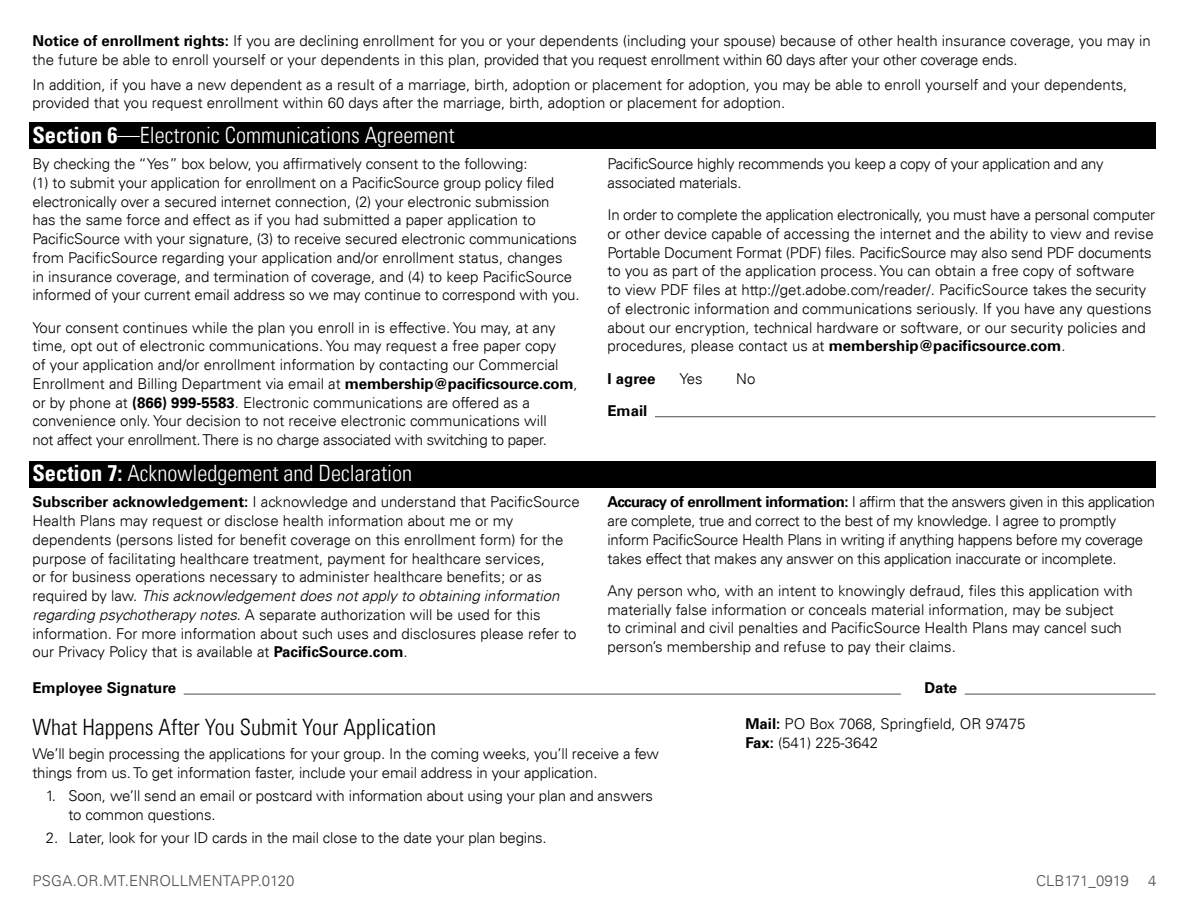
<style>
.page{position:relative;width:1188px;height:918px;background:#fff}
.page>*{position:absolute;margin:0;border:0;box-sizing:border-box;transform-origin:0 0}
.t1{font:300 condensed 22.5px "Univers LT";color:#fff}
.t2{font:300 condensed 22.5px "Univers LT";color:#000}
.t3{font:300 15px/18.8px "Univers LT";color:#000}
.t4{font:300 15px/18.8px "Univers LT";letter-spacing:-.02em;color:#000}
.t5{font:300 15px "Univers LT";letter-spacing:.005em;color:#4d4d4f}
.t6{font:700 15px "Univers LT";color:#000}
.s1{font-weight:700}
.s2{font-style:italic}
</style>
<div class="page">
<div style="left:29px;top:461px;width:1127px;height:27px;background:#000"></div>
<div style="left:29px;top:122px;width:1127px;height:27px;background:#000"></div>
<hr style="left:655px;top:416px;width:501px;height:1px;background:#4d4d4f">
<hr style="left:184px;top:694px;width:717px;height:1px;background:#4d4d4f">
<hr style="left:965px;top:694px;width:191px;height:1px;background:#4d4d4f">
<p class="t3" style="left:32px;top:32px;width:1120px"><span class="s1">Notice of enrollment rights:</span> If you are declining enrollment for you or your dependents (including your spouse) because of other health insurance coverage, you may in the future be able to enroll yourself or your dependents in this plan, provided that you request enrollment within 60 days after your other coverage ends.</p>
<p class="t3" style="left:32px;top:75px;width:1097px">In addition, if you have a new dependent as a result of a marriage, birth, adoption or placement for adoption, you may be able to enroll yourself and your dependents, provided that you request enrollment within 60 days after the marriage, birth, adoption or placement for adoption.</p>
<h1 class="t1" style="left:32px;top:122px;width:424px"><span class="s1">Section 6</span>—Electronic Communications Agreement</h1>
<p class="t3" style="left:32px;top:155px;width:549px">By checking the “Yes” box below, you affirmatively consent to the following:<br>(1) to submit your application for enrollment on a PacificSource group policy filed electronically over a secured internet connection, (2) your electronic submission<br>has the same force and effect as if you had submitted a paper application to PacificSource with your signature, (3) to receive secured electronic communications from PacificSource regarding your application and/or enrollment status, changes<br>in insurance coverage, and termination of coverage, and (4) to keep PacificSource informed of your current email address so we may continue to correspond with you.</p>
<p class="t3" style="left:32px;top:318px;width:547px">Your consent continues while the plan you enroll in is effective. You may, at any time, opt out of electronic communications. You may request a free paper copy<br>of your application and/or enrollment information by contacting our Commercial Enrollment and Billing Department via email at <span class="s1">membership@pacificsource.com</span>, or by phone at <span class="s1">(866) 999-5583</span>. Electronic communications are offered as a convenience only. Your decision to not receive electronic communications will<br>not affect your enrollment. There is no charge associated with switching to paper.</p>
<p class="t4" style="left:608px;top:155px;width:498px">PacificSource highly recommends you keep a copy of your application and any associated materials.</p>
<p class="t3" style="left:608px;top:206px;width:549px">In order to complete the application electronically, you must have a personal computer or other device capable of accessing the internet and the ability to view and revise Portable Document Format (PDF) files. PacificSource may also send PDF documents to you as part of the application process. You can obtain a free copy of software<br>to view PDF files at http://get.adobe.com/reader/. PacificSource takes the security of electronic information and communications seriously. If you have any questions about our encryption, technical hardware or software, or our security policies and procedures, please contact us at <span class="s1">membership@pacificsource.com</span>.</p>
<p class="t6" style="left:608px;top:370px;width:49px">I agree</p>
<p class="t3" style="left:680px;top:369px;width:24px">Yes</p>
<p class="t3" style="left:736px;top:369px;width:21px">No</p>
<p class="t6" style="left:607px;top:402px;width:42px">Email</p>
<h1 class="t1" style="left:32px;top:460px;width:381px"><span class="s1">Section 7:</span> Acknowledgement and Declaration</h1>
<p class="t3" style="left:32px;top:493px;width:549px"><span class="s1">Subscriber acknowledgement:</span> I acknowledge and understand that PacificSource Health Plans may request or disclose health information about me or my dependents (persons listed for benefit coverage on this enrollment form) for the purpose of facilitating healthcare treatment, payment for healthcare services,<br>or for business operations necessary to administer healthcare benefits; or as required by law. <span class="s2">This acknowledgement does not apply to obtaining information regarding psychotherapy notes</span>. A separate authorization will be used for this information. For more information about such uses and disclosures please refer to our Privacy Policy that is available at <span class="s1">PacificSource.com</span>.</p>
<p class="t4" style="left:608px;top:493px;width:549px"><span class="s1">Accuracy of enrollment information:</span> I affirm that the answers given in this application are complete, true and correct to the best of my knowledge. I agree to promptly inform PacificSource Health Plans in writing if anything happens before my coverage takes effect that makes any answer on this application inaccurate or incomplete.</p>
<p class="t3" style="left:608px;top:581px;width:527px">Any person who, with an intent to knowingly defraud, files this application with materially false information or conceals material information, may be subject<br>to criminal and civil penalties and PacificSource Health Plans may cancel such person’s membership and refuse to pay their claims.</p>
<p class="t6" style="left:32px;top:679px;width:145px">Employee Signature</p>
<p class="t6" style="left:925px;top:679px;width:34px">Date</p>
<p class="t3" style="left:745px;top:715px;width:282px"><span class="s1">Mail:</span> PO Box 7068, Springfield, OR 97475<br><span class="s1">Fax:</span> (541) 225-3642</p>
<h1 class="t2" style="left:32px;top:713px;width:405px">What Happens After You Submit Your Application</h1>
<p class="t3" style="left:32px;top:745px;width:628px">We’ll begin processing the applications for your group. In the coming weeks, you’ll receive a few things from us. To get information faster, include your email address in your application.</p>
<p class="t3" style="left:68px;top:787px;width:586px;text-indent:-22px">1. Soon, we’ll send an email or postcard with information about using your plan and answers to common questions.</p>
<p class="t3" style="left:46px;top:829px;width:502px">2. Later, look for your ID cards in the mail close to the date your plan begins.</p>
<p class="t5" style="left:32px;top:871px;width:264px">PSGA.OR.MT.ENROLLMENTAPP.0120</p>
<p class="t5" style="left:1036px;top:871px;width:94px">CLB171_0919</p>
<p class="t5" style="left:1148px;top:871px;width:10px">4</p>
</div>
